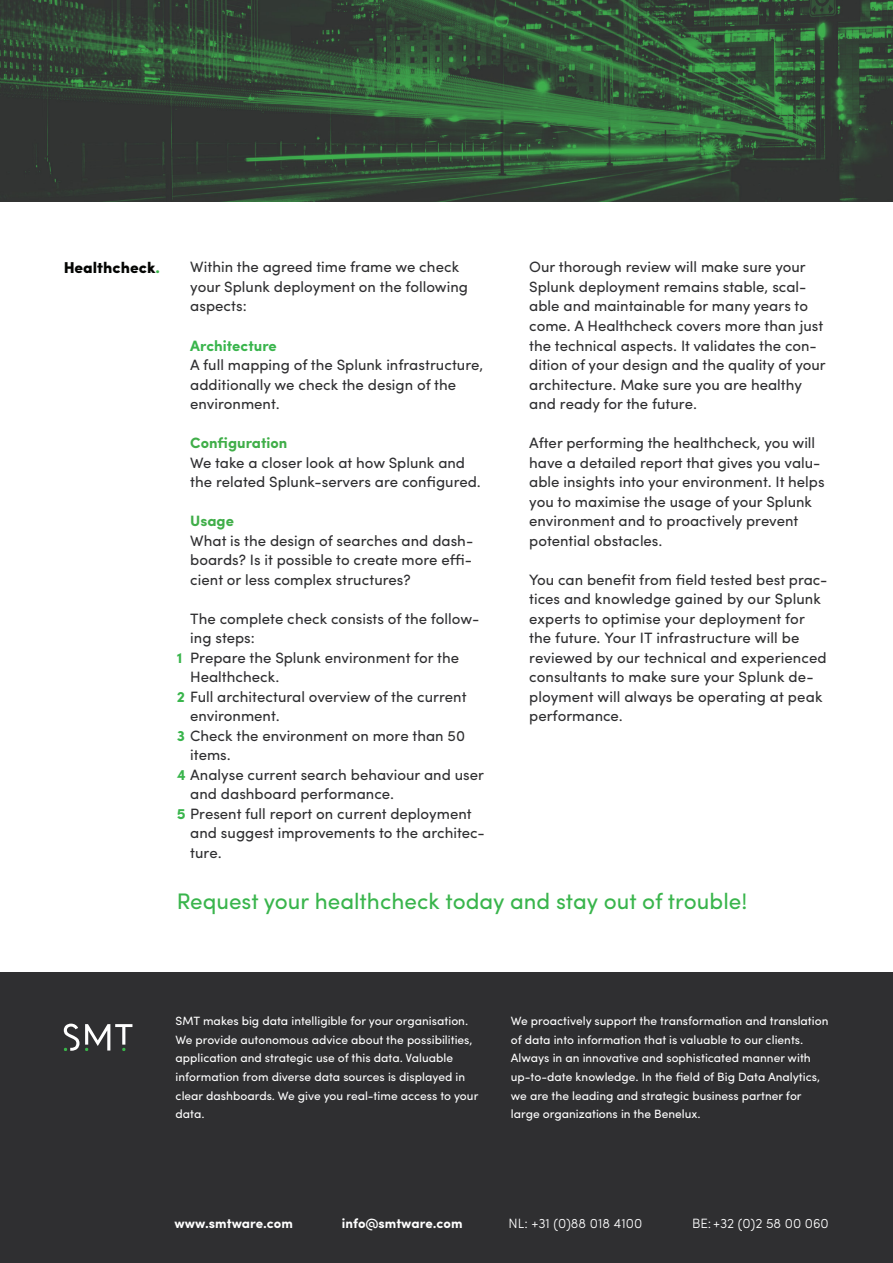
<style>
.page{position:relative;width:893px;height:1263px;background:#fff}
.page>*{position:absolute;margin:0;border:0;box-sizing:border-box;transform-origin:0 0}
.Kop{font:22.5px "Sofia Pro";color:#39b54c}
.Titel{font:900 15.75px "Sofia Pro";color:#040503}
.Kop-2{font:15px/19.5px "Sofia Pro";color:#2f2f31}
.Kop-3{font:700 15px "Sofia Pro";color:#40ae49}
.Kop-4{font:700 15px "Sofia Pro";color:#39b54c}
.t1{font:300 13.5px "Sofia Pro";color:#fff}
.t2{font:700 13.5px "Sofia Pro";color:#fff}
.Over_SMT{font:12px/18.6px "Sofia Pro";color:#fff}
.s1{color:#3ab54a}
.s2{font-weight:700;color:#39b54c}
</style>
<div class="page">
<img style="left:0;top:0;width:893px;height:202px">
<div style="left:0;top:972px;width:893px;height:291px;background:#2f2f31"></div>
<svg style="left:64px;top:1024px;width:68px;height:27px"></svg>
<p class="Titel" style="left:64px;top:255px;width:98px">Healthcheck<span class="s1">.</span></p>
<p class="Kop-2" style="left:190px;top:256px;width:279px">Within the agreed time frame we check your Splunk deployment on the following aspects:</p>
<p class="Kop-4" style="left:190px;top:334px;width:88px">Architecture</p>
<p class="Kop-2" style="left:190px;top:354px;width:295px">A full mapping of the Splunk infrastructure, additionally we check the design of the environment.</p>
<p class="Kop-3" style="left:190px;top:431px;width:99px">Configuration</p>
<p class="Kop-2" style="left:190px;top:451px;width:292px">We take a closer look at how Splunk and the related Splunk-servers are configured.</p>
<p class="Kop-3" style="left:190px;top:509px;width:45px">Usage</p>
<p class="Kop-2" style="left:190px;top:529px;width:284px;text-align:justify">What is the design of searches and dash&shy;boards? Is it possible to create more effi&shy;cient or less complex structures?</p>
<p class="Kop-2" style="left:190px;top:607px;width:291px">The complete check consists of the follow&shy;ing steps:</p>
<p class="Kop-2" style="left:190px;top:646px;width:270px;text-indent:-14px"><span class="s2">1</span> Prepare the Splunk environment for the<br>Healthcheck.</p>
<p class="Kop-2" style="left:190px;top:685px;width:278px;text-indent:-14px"><span class="s2">2</span> Full architectural overview of the current environment.</p>
<p class="Kop-2" style="left:190px;top:724px;width:276px;text-indent:-14px"><span class="s2">3</span> Check the environment on more than 50 items.</p>
<p class="Kop-2" style="left:190px;top:763px;width:295px;text-indent:-14px"><span class="s2">4</span> Analyse current search behaviour and user and dashboard performance.</p>
<p class="Kop-2" style="left:190px;top:802px;width:296px;text-indent:-14px"><span class="s2">5</span> Present full report on current deployment and suggest improvements to the architec&shy;ture.</p>
<p class="Kop-2" style="left:529px;top:256px;width:298px">Our thorough review will make sure your Splunk deployment remains stable, scal&shy;able and maintainable for many years to come. A Healthcheck covers more than just the technical aspects. It validates the con&shy;dition of your design and the quality of your architecture. Make sure you are healthy and ready for the future.</p>
<p class="Kop-2" style="left:529px;top:432px;width:297px">After performing the healthcheck, you will have a detailed report that gives you valu&shy;able insights into your environment. It helps you to maximise the usage of your Splunk environment and to proactively prevent potential obstacles.</p>
<p class="Kop-2" style="left:529px;top:568px;width:300px">You can benefit from field tested best prac&shy;tices and knowledge gained by our Splunk experts to optimise your deployment for the future. Your IT infrastructure will be reviewed by our technical and experienced consultants to make sure your Splunk de&shy;ployment will always be operating at peak performance.</p>
<p class="Kop" style="left:177px;top:884px;width:572px">Request your healthcheck today and stay out of trouble!</p>
<p class="Over_SMT" style="left:176px;top:1011px;width:304px">SMT makes big data intelligible for your organisation.<br>We provide autonomous advice about the possibilities, application and strategic use of this data. Valuable information from diverse data sources is displayed in clear dashboards. We give you real-time access to your data.</p>
<p class="Over_SMT" style="left:511px;top:1011px;width:319px">We proactively support the transformation and translation of data into information that is valuable to our clients.<br>Always in an innovative and sophisticated manner with up-to-date knowledge. In the field of Big Data Analytics, we are the leading and strategic business partner for large organizations in the Benelux.</p>
<p class="t1" style="left:697px;top:1211px;width:138px">NL: +31 (0)88 018 4100</p>
<p class="t2" style="left:516px;top:1211px;width:120px">www.smtware.com</p>
<p class="t2" style="left:175px;top:1212px;width:120px">www.smtware.com</p>
<p class="t2" style="left:342px;top:1212px;width:122px">info@smtware.com</p>
<p class="t1" style="left:508px;top:1213px;width:135px">NL: +31 (0)88 018 4100</p>
<p class="t1" style="left:692px;top:1213px;width:138px">BE:+32 (0)2 58 00 060</p>
</div>
